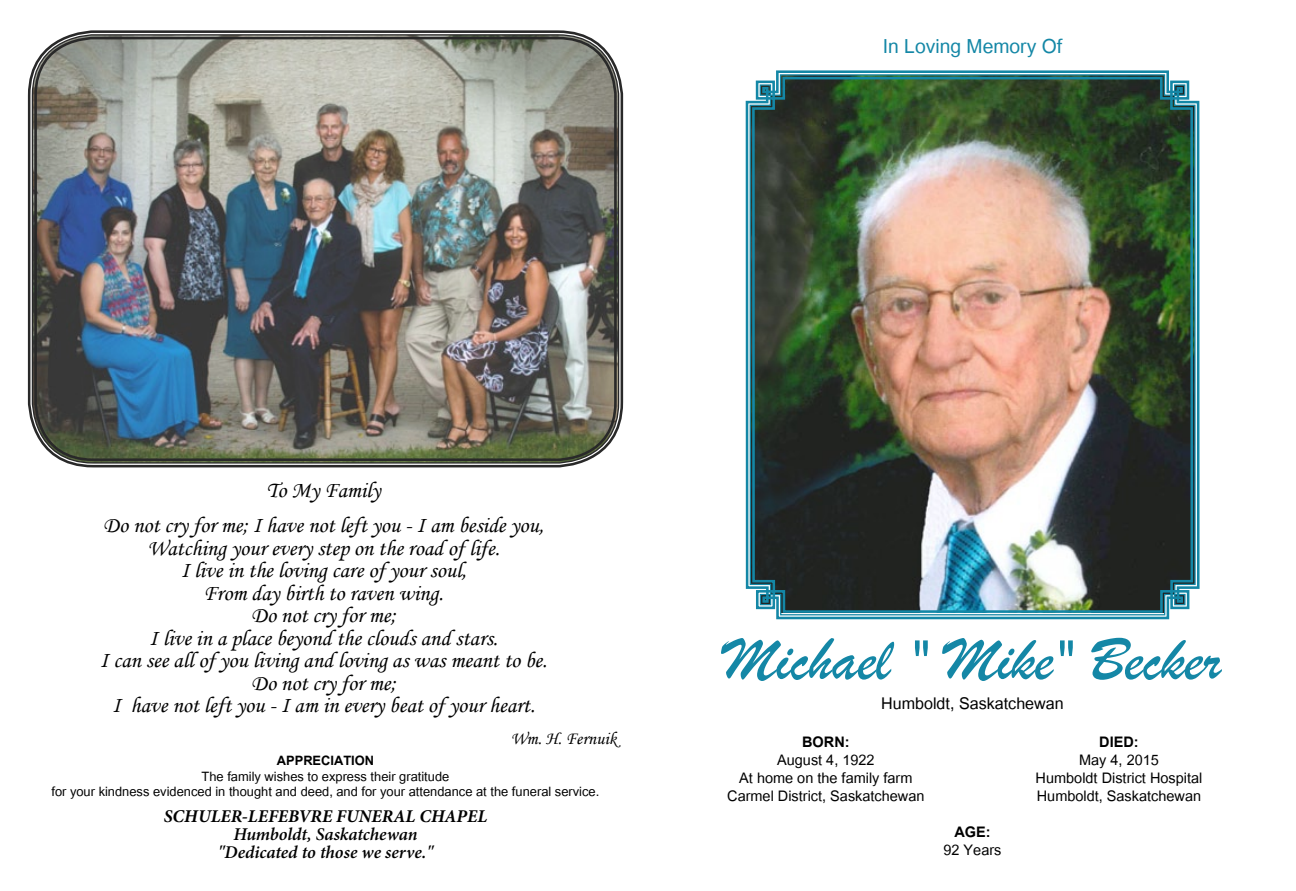
<style>
.page{position:relative;width:1296px;height:891px;background:#fff}
.page>*{position:absolute;margin:0;border:0;box-sizing:border-box;transform-origin:0 0}
.t1{font:63px "Brush Script";color:#1487a6}
.t2{font:27px "Utsaah";color:#1487a6}
.t3{font:22.5px/22.5px "Monotype Corsiva";color:#000;text-align:center}
.t4{font:22.5px "Utsaah";color:#000}
.t5{font:20.25px/18px "Utsaah";color:#000;text-align:center}
.t6{font:700 20.25px "Utsaah";color:#000}
.t7{font:18px/15.8px "Utsaah";color:#000;text-align:center}
.t8{font:italic 600 18px/18px "Minion Pro";letter-spacing:-.005em;color:#000;text-align:center}
.t9{font:italic 700 18px "Minion Pro";color:#000}
.t10{font:700 18px "Utsaah";color:#000}
.t11{font:18px "Monotype Corsiva";color:#000}
</style>
<div class="page">
<svg style="left:745px;top:70px;width:455px;height:550px"></svg>
<img style="left:751px;top:76px;width:443px;height:538px">
<img style="left:32px;top:35px;width:587px;height:428px">
<div style="left:28px;top:30px;width:595px;height:437px;border:3px solid #000;border-radius:64px"></div>
<div style="left:34px;top:37px;width:583px;height:424px;border:3px solid #000;border-radius:58px"></div>
<p class="t2" style="left:883px;top:34px;width:181px">In Loving Memory Of</p>
<p class="t3" style="left:103px;top:472px;width:442px;line-height:35.6px">To My Family<br>Do not cry for me; I have not left you - I am beside you,</p>
<p class="t3" style="left:100px;top:537px;width:449px">Watching your every step on the road of life.<br>I live in the loving care of your soul,<br>From day birth to raven wing.<br>Do not cry for me;<br>I live in a place beyond the clouds and stars.<br>I can see all of you living and loving as was meant to be.<br>Do not cry for me;<br>I have not left you - I am in every beat of your heart.</p>
<p class="t11" style="left:511px;top:728px;width:107px">Wm. H. Fernuik</p>
<h1 class="t1" style="left:724px;top:621px;width:499px">Michael " Mike" Becker</h1>
<p class="t4" style="left:881px;top:693px;width:184px">Humboldt, Saskatchewan</p>
<p class="t6" style="left:802px;top:732px;width:49px">BORN:</p>
<p class="t5" style="left:727px;top:752px;width:199px">August 4, 1922<br>At home on the family farm<br>Carmel District, Saskatchewan</p>
<p class="t6" style="left:1099px;top:732px;width:41px">DIED:</p>
<p class="t5" style="left:1036px;top:752px;width:168px">May 4, 2015<br>Humboldt District Hospital<br>Humboldt, Saskatchewan</p>
<p class="t10" style="left:277px;top:751px;width:99px">APPRECIATION</p>
<p class="t7" style="left:51px;top:769px;width:549px">The family wishes to express their gratitude<br>for your kindness evidenced in thought and deed, and for your attendance at the funeral service.</p>
<p class="t9" style="left:164px;top:803px;width:325px">SCHULER-LEFEBVRE FUNERAL CHAPEL</p>
<p class="t8" style="left:218px;top:825px;width:217px">Humboldt, Saskatchewan "Dedicated to those we serve."</p>
<p class="t6" style="left:954px;top:822px;width:38px">AGE:</p>
<p class="t5" style="left:943px;top:843px;width:60px">92 Years</p>
</div>
